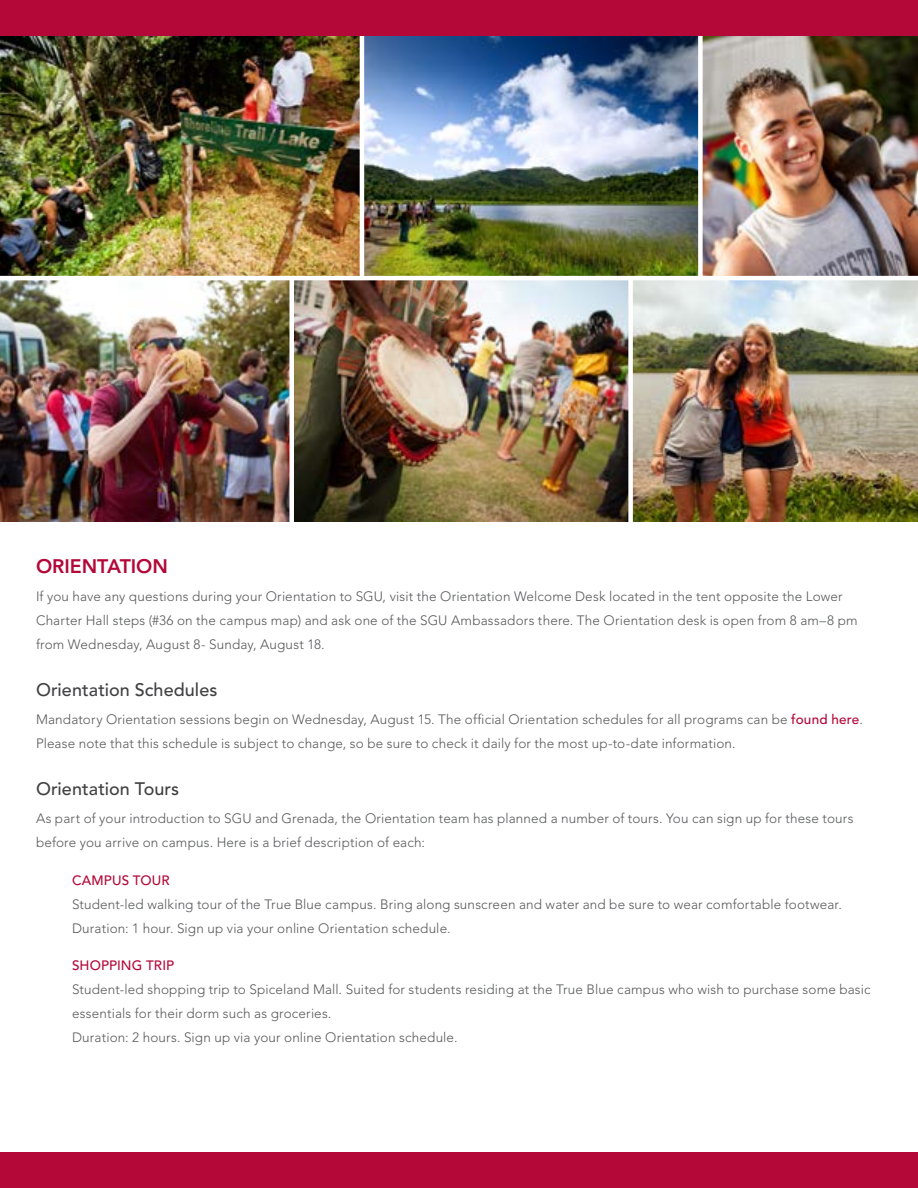
<style>
.page{position:relative;width:918px;height:1188px;background:#fff}
.page>*{position:absolute;margin:0;border:0;box-sizing:border-box;transform-origin:0 0}
.t1{font:800 19.5px "Avenir LT Std";color:#b30838}
.t2{font:500 18px "Avenir LT Std";letter-spacing:.005em;color:#414042}
.t3{font:300 13.5px/24px "Avenir LT Std";letter-spacing:.01em;color:#58595b}
.t4{font:500 13.5px "Avenir LT Std";letter-spacing:.01em;color:#b30838}
.s1{font-weight:500;color:#b30838}
</style>
<div class="page">
<img style="left:0;top:36px;width:918px;height:486px">
<hr style="left:360px;top:36px;width:4px;height:243px;background:#fff">
<div style="left:698px;top:36px;width:5px;height:242px;background:#fff"></div>
<hr style="left:0;top:276px;width:918px;height:4px;background:#fff">
<div style="left:289px;top:279px;width:5px;height:243px;background:#fff"></div>
<div style="left:628px;top:279px;width:5px;height:243px;background:#fff"></div>
<div style="left:0;top:0;width:918px;height:36px;background:#b30838"></div>
<div style="left:0;top:1152px;width:918px;height:36px;background:#b30838"></div>
<h1 class="t1" style="left:36px;top:554px;width:134px">ORIENTATION</h1>
<p class="t3" style="left:36px;top:585px;width:823px">If you have any questions during your Orientation to SGU, visit the Orientation Welcome Desk located in the tent opposite the Lower<br>Charter Hall steps (#36 on the campus map) and ask one of the SGU Ambassadors there. The Orientation desk is open from 8 am–8 pm from Wednesday, August 8- Sunday, August 18.</p>
<h2 class="t2" style="left:36px;top:679px;width:183px">Orientation Schedules</h2>
<p class="t3" style="left:36px;top:708px;width:828px">Mandatory Orientation sessions begin on Wednesday, August 15. The official Orientation schedules for all programs can be <span class="s1">found here</span>.<br>Please note that this schedule is subject to change, so be sure to check it daily for the most up-to-date information.</p>
<h2 class="t2" style="left:36px;top:778px;width:145px">Orientation Tours</h2>
<p class="t3" style="left:36px;top:807px;width:819px">As part of your introduction to SGU and Grenada, the Orientation team has planned a number of tours. You can sign up for these tours before you arrive on campus. Here is a brief description of each:</p>
<p class="t4" style="left:72px;top:872px;width:99px">CAMPUS TOUR</p>
<p class="t3" style="left:72px;top:892px;width:771px">Student-led walking tour of the True Blue campus. Bring along sunscreen and water and be sure to wear comfortable footwear.<br>Duration: 1 hour. Sign up via your online Orientation schedule.</p>
<p class="t4" style="left:72px;top:958px;width:104px">SHOPPING TRIP</p>
<p class="t3" style="left:72px;top:978px;width:800px">Student-led shopping trip to Spiceland Mall. Suited for students residing at the True Blue campus who wish to purchase some basic essentials for their dorm such as groceries.<br>Duration: 2 hours. Sign up via your online Orientation schedule.</p>
</div>
